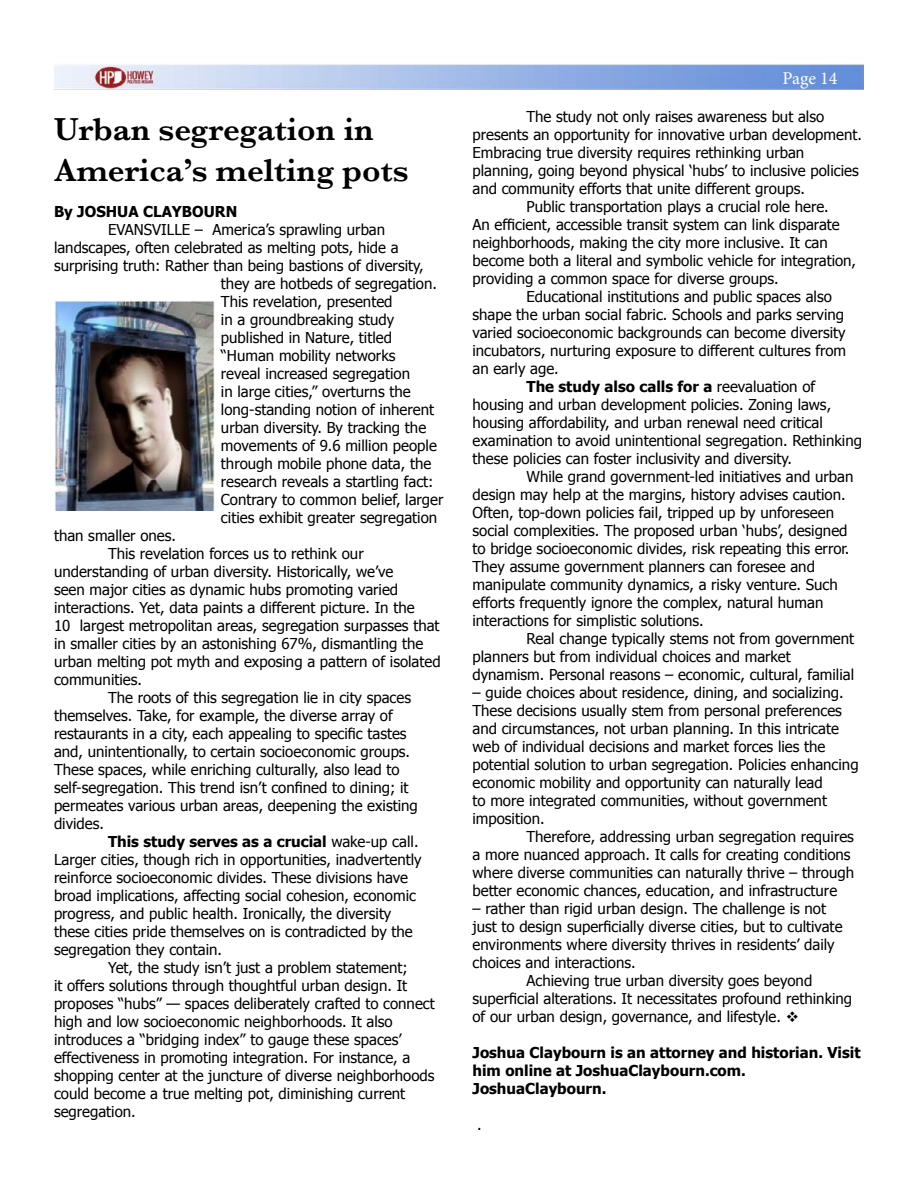
<style>
.page{position:relative;width:918px;height:1188px;background:#fff}
.page>*{position:absolute;margin:0;border:0;box-sizing:border-box;transform-origin:0 0}
.t1{font:600 33px/41.4px "Baskerville";color:#000}
.t2{font:18px "Minion Pro";letter-spacing:-.005em;color:#fff}
.t3{font:15px/18px "Tahoma";color:#000}
.t4{font:700 15px/18px "Tahoma";color:#000}
.s1{font-weight:400}
</style>
<div class="page">
<img style="left:54px;top:64px;width:810px;height:26px">
<img style="left:54px;top:300px;width:160px;height:211px">
<h1 class="t1" style="left:54px;top:108px;width:356px">Urban segregation in<br>America’s melting pots</h1>
<p class="t4" style="left:54px;top:202px;width:185px">By JOSHUA CLAYBOURN</p>
<p class="t3" style="left:108px;top:220px;width:279px">EVANSVILLE – America’s sprawling urban</p>
<p class="t3" style="left:54px;top:238px;width:346px">landscapes, often celebrated as melting pots, hide a</p>
<p class="t3" style="left:54px;top:256px;width:371px">surprising truth: Rather than being bastions of diversity,</p>
<p class="t3" style="left:221px;top:274px;width:217px">they are hotbeds of segregation.</p>
<p class="t3" style="left:221px;top:292px;width:173px">This revelation, presented</p>
<p class="t3" style="left:221px;top:310px;width:175px">in a groundbreaking study</p>
<p class="t3" style="left:221px;top:328px;width:173px">published in Nature, titled</p>
<p class="t3" style="left:221px;top:346px;width:176px">“Human mobility networks</p>
<p class="t3" style="left:221px;top:364px;width:191px">reveal increased segregation</p>
<p class="t3" style="left:221px;top:382px;width:191px">in large cities,” overturns the</p>
<p class="t3" style="left:221px;top:400px;width:215px">long-standing notion of inherent</p>
<p class="t3" style="left:221px;top:418px;width:207px">urban diversity. By tracking the</p>
<p class="t3" style="left:221px;top:436px;width:217px">movements of 9.6 million people</p>
<p class="t3" style="left:221px;top:454px;width:212px">through mobile phone data, the</p>
<p class="t3" style="left:221px;top:472px;width:214px">research reveals a startling fact:</p>
<p class="t3" style="left:221px;top:490px;width:224px">Contrary to common belief, larger</p>
<p class="t3" style="left:221px;top:508px;width:218px">cities exhibit greater segregation</p>
<p class="t3" style="left:54px;top:526px;width:124px">than smaller ones.</p>
<p class="t3" style="left:108px;top:544px;width:257px">This revelation forces us to rethink our</p>
<p class="t3" style="left:54px;top:562px;width:341px">understanding of urban diversity. Historically, we’ve</p>
<p class="t3" style="left:54px;top:580px;width:346px">seen major cities as dynamic hubs promoting varied</p>
<p class="t3" style="left:54px;top:598px;width:362px">interactions. Yet, data paints a different picture. In the</p>
<p class="t3" style="left:54px;top:616px;width:387px">10 largest metropolitan areas, segregation surpasses that</p>
<p class="t3" style="left:54px;top:634px;width:371px">in smaller cities by an astonishing 67%, dismantling the</p>
<p class="t3" style="left:54px;top:652px;width:388px">urban melting pot myth and exposing a pattern of isolated</p>
<p class="t3" style="left:54px;top:670px;width:90px">communities.</p>
<p class="t3" style="left:108px;top:688px;width:305px">The roots of this segregation lie in city spaces</p>
<p class="t3" style="left:54px;top:706px;width:340px">themselves. Take, for example, the diverse array of</p>
<p class="t3" style="left:54px;top:724px;width:354px">restaurants in a city, each appealing to specific tastes</p>
<p class="t3" style="left:54px;top:742px;width:358px">and, unintentionally, to certain socioeconomic groups.</p>
<p class="t3" style="left:54px;top:760px;width:347px">These spaces, while enriching culturally, also lead to</p>
<p class="t3" style="left:54px;top:778px;width:356px">self-segregation. This trend isn’t confined to dining; it</p>
<p class="t3" style="left:54px;top:796px;width:365px">permeates various urban areas, deepening the existing</p>
<p class="t3" style="left:54px;top:814px;width:52px">divides.</p>
<p class="t4" style="left:108px;top:832px;width:312px">This study serves as a crucial <span class="s1">wake-up call.</span></p>
<p class="t3" style="left:54px;top:850px;width:369px">Larger cities, though rich in opportunities, inadvertently</p>
<p class="t3" style="left:54px;top:868px;width:356px">reinforce socioeconomic divides. These divisions have</p>
<p class="t3" style="left:54px;top:886px;width:364px">broad implications, affecting social cohesion, economic</p>
<p class="t3" style="left:54px;top:904px;width:339px">progress, and public health. Ironically, the diversity</p>
<p class="t3" style="left:54px;top:922px;width:360px">these cities pride themselves on is contradicted by the</p>
<p class="t3" style="left:54px;top:940px;width:170px">segregation they contain.</p>
<p class="t3" style="left:108px;top:958px;width:301px">Yet, the study isn’t just a problem statement;</p>
<p class="t3" style="left:54px;top:976px;width:355px">it offers solutions through thoughtful urban design. It</p>
<p class="t3" style="left:54px;top:994px;width:382px">proposes “hubs” — spaces deliberately crafted to connect</p>
<p class="t3" style="left:54px;top:1012px;width:340px">high and low socioeconomic neighborhoods. It also</p>
<p class="t3" style="left:54px;top:1030px;width:349px">introduces a “bridging index” to gauge these spaces’</p>
<p class="t3" style="left:54px;top:1048px;width:358px">effectiveness in promoting integration. For instance, a</p>
<p class="t3" style="left:54px;top:1066px;width:382px">shopping center at the juncture of diverse neighborhoods</p>
<p class="t3" style="left:54px;top:1084px;width:353px">could become a true melting pot, diminishing current</p>
<p class="t3" style="left:54px;top:1102px;width:83px">segregation.</p>
<p class="t2" style="left:783px;top:67px;width:56px">Page 14</p>
<p class="t3" style="left:526px;top:106px;width:299px">The study not only raises awareness but also</p>
<p class="t3" style="left:472px;top:124px;width:391px">presents an opportunity for innovative urban development.</p>
<p class="t3" style="left:472px;top:142px;width:333px">Embracing true diversity requires rethinking urban</p>
<p class="t3" style="left:472px;top:160px;width:388px">planning, going beyond physical ‘hubs’ to inclusive policies</p>
<p class="t3" style="left:472px;top:178px;width:334px">and community efforts that unite different groups.</p>
<p class="t3" style="left:526px;top:196px;width:304px">Public transportation plays a crucial role here.</p>
<p class="t3" style="left:472px;top:214px;width:369px">An efficient, accessible transit system can link disparate</p>
<p class="t3" style="left:472px;top:232px;width:357px">neighborhoods, making the city more inclusive. It can</p>
<p class="t3" style="left:472px;top:250px;width:385px">become both a literal and symbolic vehicle for integration,</p>
<p class="t3" style="left:472px;top:268px;width:308px">providing a common space for diverse groups.</p>
<p class="t3" style="left:526px;top:286px;width:307px">Educational institutions and public spaces also</p>
<p class="t3" style="left:472px;top:304px;width:373px">shape the urban social fabric. Schools and parks serving</p>
<p class="t3" style="left:472px;top:322px;width:375px">varied socioeconomic backgrounds can become diversity</p>
<p class="t3" style="left:472px;top:340px;width:375px">incubators, nurturing exposure to different cultures from</p>
<p class="t3" style="left:472px;top:358px;width:88px">an early age.</p>
<p class="t4" style="left:526px;top:376px;width:290px">The study also calls for a <span class="s1">reevaluation of</span></p>
<p class="t3" style="left:472px;top:394px;width:360px">housing and urban development policies. Zoning laws,</p>
<p class="t3" style="left:472px;top:412px;width:352px">housing affordability, and urban renewal need critical</p>
<p class="t3" style="left:472px;top:430px;width:391px">examination to avoid unintentional segregation. Rethinking</p>
<p class="t3" style="left:472px;top:448px;width:321px">these policies can foster inclusivity and diversity.</p>
<p class="t3" style="left:526px;top:466px;width:328px">While grand government-led initiatives and urban</p>
<p class="t3" style="left:472px;top:484px;width:375px">design may help at the margins, history advises caution.</p>
<p class="t3" style="left:472px;top:502px;width:363px">Often, top-down policies fail, tripped up by unforeseen</p>
<p class="t3" style="left:472px;top:520px;width:377px">social complexities. The proposed urban ‘hubs’, designed</p>
<p class="t3" style="left:472px;top:538px;width:378px">to bridge socioeconomic divides, risk repeating this error.</p>
<p class="t3" style="left:472px;top:556px;width:344px">They assume government planners can foresee and</p>
<p class="t3" style="left:472px;top:574px;width:367px">manipulate community dynamics, a risky venture. Such</p>
<p class="t3" style="left:472px;top:592px;width:352px">efforts frequently ignore the complex, natural human</p>
<p class="t3" style="left:472px;top:610px;width:233px">interactions for simplistic solutions.</p>
<p class="t3" style="left:526px;top:628px;width:329px">Real change typically stems not from government</p>
<p class="t3" style="left:472px;top:646px;width:320px">planners but from individual choices and market</p>
<p class="t3" style="left:472px;top:664px;width:383px">dynamism. Personal reasons – economic, cultural, familial</p>
<p class="t3" style="left:472px;top:682px;width:388px">– guide choices about residence, dining, and socializing.<br>These decisions usually stem from personal preferences and circumstances, not urban planning. In this intricate web of individual decisions and market forces lies the potential solution to urban segregation. Policies enhancing economic mobility and opportunity can naturally lead<br>to more integrated communities, without government imposition.</p>
<p class="t3" style="left:472px;top:826px;width:383px;text-indent:54px">Therefore, addressing urban segregation requires a more nuanced approach. It calls for creating conditions where diverse communities can naturally thrive – through better economic chances, education, and infrastructure</p>
<p class="t3" style="left:472px;top:898px;width:355px">– rather than rigid urban design. The challenge is not</p>
<p class="t3" style="left:472px;top:916px;width:372px">just to design superficially diverse cities, but to cultivate</p>
<p class="t3" style="left:472px;top:934px;width:364px">environments where diversity thrives in residents’ daily</p>
<p class="t3" style="left:472px;top:952px;width:165px">choices and interactions.</p>
<p class="t3" style="left:526px;top:970px;width:287px">Achieving true urban diversity goes beyond</p>
<p class="t3" style="left:472px;top:988px;width:381px">superficial alterations. It necessitates profound rethinking</p>
<p class="t3" style="left:472px;top:1006px;width:328px">of our urban design, governance, and lifestyle. ❖</p>
<p class="t4" style="left:472px;top:1042px;width:390px">Joshua Claybourn is an attorney and historian. Visit him online at JoshuaClaybourn.com.<br>JoshuaClaybourn.</p>
<p class="t3" style="left:477px;top:1114px;width:6px">.</p>
</div>
